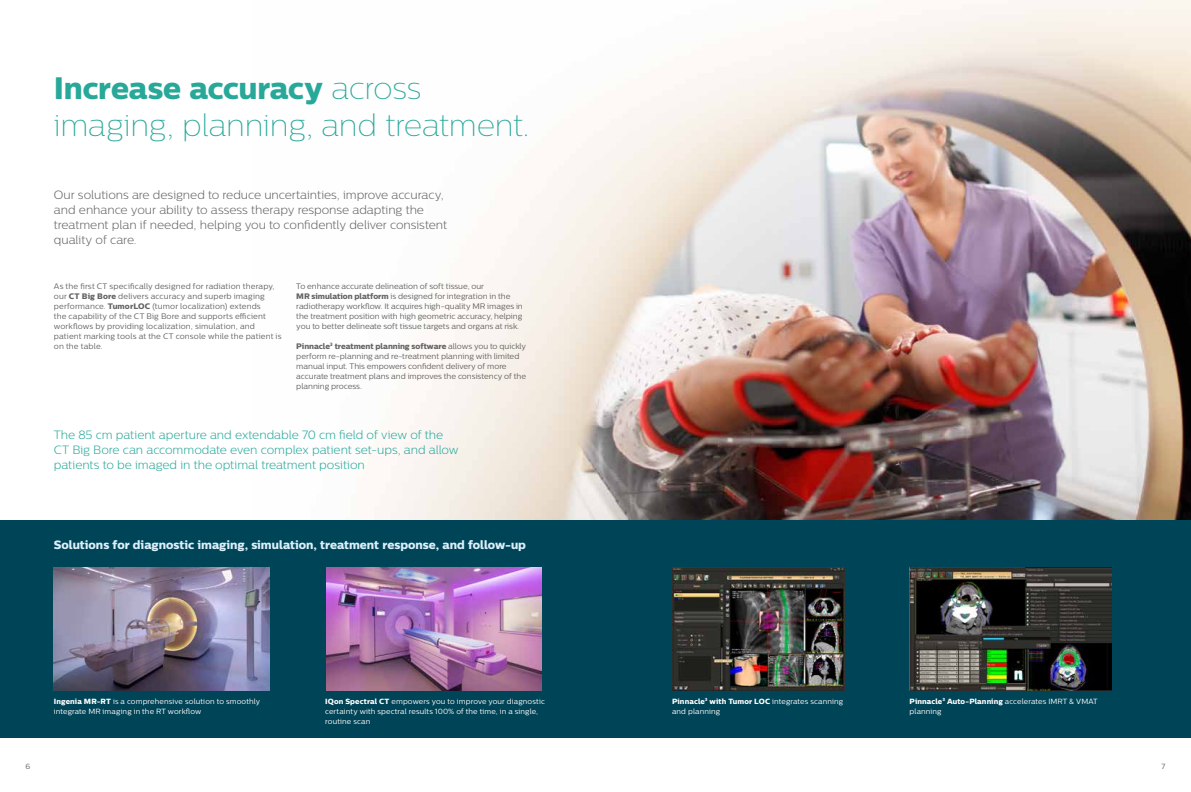
<style>
.page{position:relative;width:1191px;height:792px;background:#fff}
.page>*{position:absolute;margin:0;border:0;box-sizing:border-box;transform-origin:0 0}
.t1{font:100 31px "Centrale Sans";letter-spacing:-.01em;color:#28a899}
.t2{font:31px "Centrale Sans X Bold";letter-spacing:-.01em;color:#28a899}
.t3{font:300 12px/15px "Centrale Sans";letter-spacing:-.005em;color:#646363}
.t4{font:300 12px/15px "Centrale Sans";letter-spacing:-.005em;color:#28a899}
.t5{font:12px "Centrale Sans X Bold";letter-spacing:-.005em;color:#dbf0fa}
.t6{font:8px/10px "Centrale Sans";color:#646363}
.t7{font:8px "Centrale Sans X Bold";letter-spacing:-.01em;color:#646363}
.t8{font:7.5px/10px "Centrale Sans";letter-spacing:.015em;color:#fff}
.t9{font:7.5px "Centrale Sans X Bold";letter-spacing:.01em;color:#fff}
.t10{font:7.5px "Centrale Sans";color:#646363}
.s1{font-family:"Centrale Sans";font-weight:100}
.s2{font-family:"Centrale Sans X Bold"}
.s3{font-family:"Centrale Sans"}
</style>
<div class="page">
<img style="left:374px;top:0;width:817px;height:520px">
<div style="left:0;top:520px;width:1191px;height:217px;background:#004457"></div>
<img style="left:672px;top:567px;width:173px;height:123px">
<img style="left:909px;top:567px;width:202px;height:123px">
<img style="left:326px;top:567px;width:215px;height:123px">
<img style="left:54px;top:567px;width:215px;height:123px">
<h1 class="t2" style="left:54px;top:69px;width:369px">Increase accuracy <span class="s1">across</span></h1>
<h1 class="t1" style="left:54px;top:108px;width:477px">imaging, planning, and treatment.</h1>
<h2 class="t3" style="left:54px;top:187px;width:395px">Our solutions are designed to reduce uncertainties, improve accuracy, and enhance your ability to assess therapy response adapting the treatment plan if needed, helping you to confidently deliver consistent quality of care.</h2>
<p class="t6" style="left:54px;top:281px;width:229px">As the first CT specifically designed for radiation therapy, our <span class="s2">CT Big Bore</span> delivers accuracy and superb imaging performance. <span class="s2">TumorLOC</span> (tumor localization) extends<br>the capability of the CT Big Bore and supports efficient workflows by providing localization, simulation, and patient marking tools at the CT console while the patient is on the table.</p>
<p class="t6" style="left:296px;top:281px;width:228px">To enhance accurate delineation of soft tissue, our<br><span class="s2">MR simulation platform</span> is designed for integration in the radiotherapy workflow. It acquires high-quality MR images in the treatment position with high geometric accuracy, helping you to better delineate soft tissue targets and organs at risk.</p>
<p class="t7" style="left:296px;top:341px;width:231px">Pinnacle<sup>3</sup> treatment planning software <span class="s3">allows you to quickly</span></p>
<p class="t6" style="left:296px;top:351px;width:231px">perform re-planning and re-treatment planning with limited manual input. This empowers confident delivery of more accurate treatment plans and improves the consistency of the planning process.</p>
<h2 class="t4" style="left:54px;top:427px;width:406px">The 85 cm patient aperture and extendable 70 cm field of view of the<br>CT Big Bore can accommodate even complex patient set-ups, and allow patients to be imaged in the optimal treatment position</h2>
<h2 class="t5" style="left:54px;top:537px;width:473px">Solutions for diagnostic imaging, simulation, treatment response, and follow-up</h2>
<p class="t8" style="left:54px;top:696px;width:208px"><span class="s2">Ingenia MR-RT</span> is a comprehensive solution to smoothly integrate MR imaging in the RT workflow</p>
<p class="t9" style="left:672px;top:697px;width:173px">Pinnacle<sup>3</sup> with Tumor LOC <span class="s3">integrates scanning</span></p>
<p class="t8" style="left:325px;top:696px;width:221px"><span class="s2">IQon Spectral CT</span> empowers you to improve your diagnostic certainty with spectral results 100% of the time, in a single, routine scan</p>
<p class="t8" style="left:672px;top:706px;width:50px">and planning</p>
<p class="t9" style="left:909px;top:697px;width:190px">Pinnacle<sup>3</sup> Auto-Planning <span class="s3">accelerates IMRT &amp; VMAT</span></p>
<p class="t8" style="left:909px;top:706px;width:34px">planning</p>
<p class="t10" style="left:26px;top:762px;width:6px">6</p>
<p class="t10" style="left:1161px;top:762px;width:5px">7</p>
</div>
